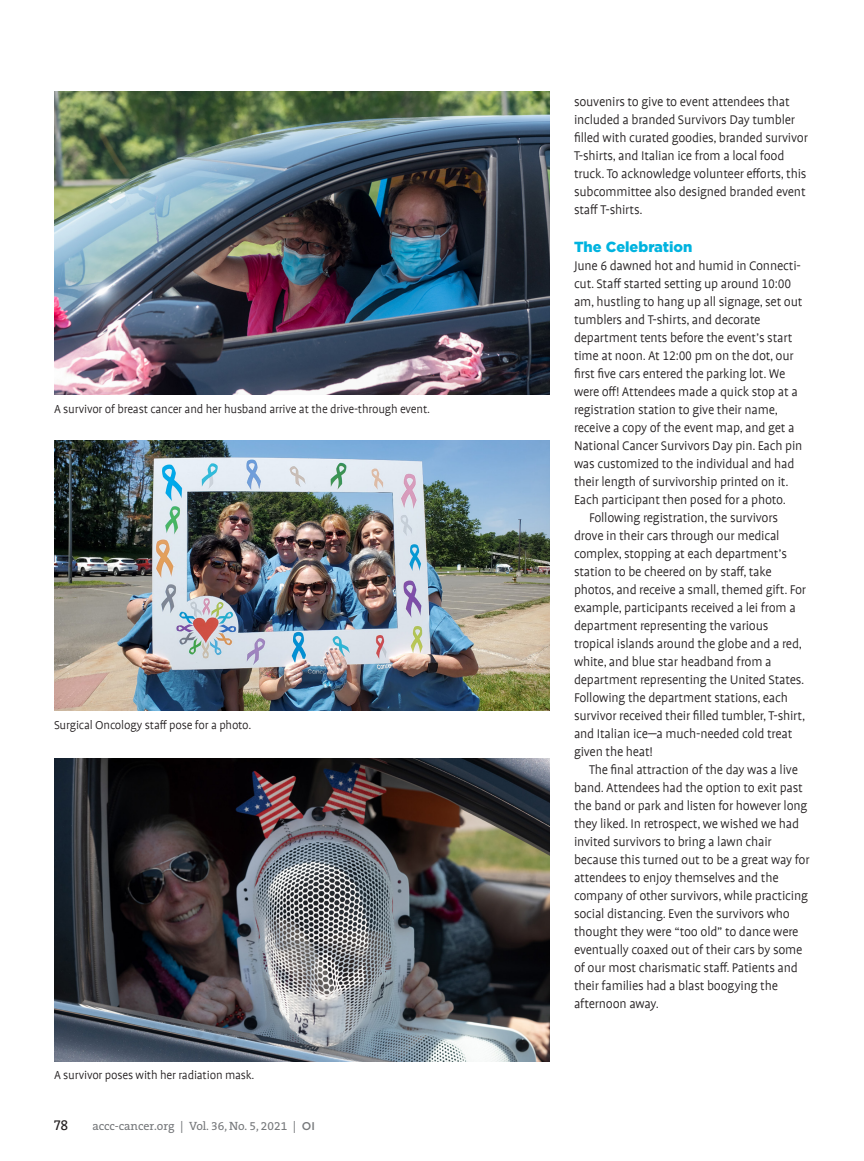
<style>
.page{position:relative;width:864px;height:1161px;background:#fff}
.page>*{position:absolute;margin:0;border:0;box-sizing:border-box;transform-origin:0 0}
.Spotlight_H1{font:900 14.7px "Gotham";color:#00b3df}
.Spotlight_Indent{font:300 14.25px/18px "Profile Offc";letter-spacing:-.015em;color:#231f20}
.t1{font:14.25px "The Serif Caps";color:#231f20}
.NEW_Feature_Caption{font:300 13.2px "Profile Offc";letter-spacing:-.015em;color:#231f20}
.t2{font:12px "The Serif B W5 Plain";color:#76787b}
.s1{font-family:"Gotham";font-weight:500;font-size:11.25px}
</style>
<div class="page">
<img style="left:54px;top:92px;width:496px;height:303px">
<img style="left:54px;top:441px;width:496px;height:270px">
<img style="left:54px;top:758px;width:496px;height:303px">
<p class="NEW_Feature_Caption" style="left:54px;top:402px;width:378px">A survivor of breast cancer and her husband arrive at the drive-through event.</p>
<p class="NEW_Feature_Caption" style="left:54px;top:719px;width:199px">Surgical Oncology staff pose for a photo.</p>
<p class="NEW_Feature_Caption" style="left:54px;top:1068px;width:202px">A survivor poses with her radiation mask.</p>
<p class="t1" style="left:54px;top:1113px;width:16px">78</p>
<p class="t2" style="left:92px;top:1118px;width:224px">accc-cancer.org | Vol. 36, No. 5, 2021 | <span class="s1">OI</span></p>
<p class="Spotlight_Indent" style="left:574px;top:93px;width:236px">souvenirs to give to event attendees that included a branded Survivors Day tumbler filled with curated goodies, branded survivor T-shirts, and Italian ice from a local food truck. To acknowledge volunteer efforts, this subcommittee also designed branded event staff T-shirts.</p>
<p class="Spotlight_H1" style="left:574px;top:237px;width:120px">The Celebration</p>
<p class="Spotlight_Indent" style="left:574px;top:258px;width:230px">June 6 dawned hot and humid in Connecti&shy;cut. Staff started setting up around 10:00 am, hustling to hang up all signage, set out tumblers and T-shirts, and decorate department tents before the event’s start time at noon. At 12:00 pm on the dot, our first five cars entered the parking lot. We were off! Attendees made a quick stop at a registration station to give their name, receive a copy of the event map, and get a National Cancer Survivors Day pin. Each pin was customized to the individual and had their length of survivorship printed on it.<br>Each participant then posed for a photo.</p>
<p class="Spotlight_Indent" style="left:574px;top:510px;width:234px;text-indent:15px">Following registration, the survivors drove in their cars through our medical complex, stopping at each department’s station to be cheered on by staff, take photos, and receive a small, themed gift. For example, participants received a lei from a department representing the various tropical islands around the globe and a red, white, and blue star headband from a department representing the United States.<br>Following the department stations, each survivor received their filled tumbler, T-shirt, and Italian ice—a much-needed cold treat given the heat!</p>
<p class="Spotlight_Indent" style="left:574px;top:762px;width:237px;text-indent:15px">The final attraction of the day was a live band. Attendees had the option to exit past the band or park and listen for however long they liked. In retrospect, we wished we had invited survivors to bring a lawn chair because this turned out to be a great way for attendees to enjoy themselves and the company of other survivors, while practicing social distancing. Even the survivors who thought they were “too old” to dance were eventually coaxed out of their cars by some of our most charismatic staff. Patients and their families had a blast boogying the afternoon away.</p>
</div>
